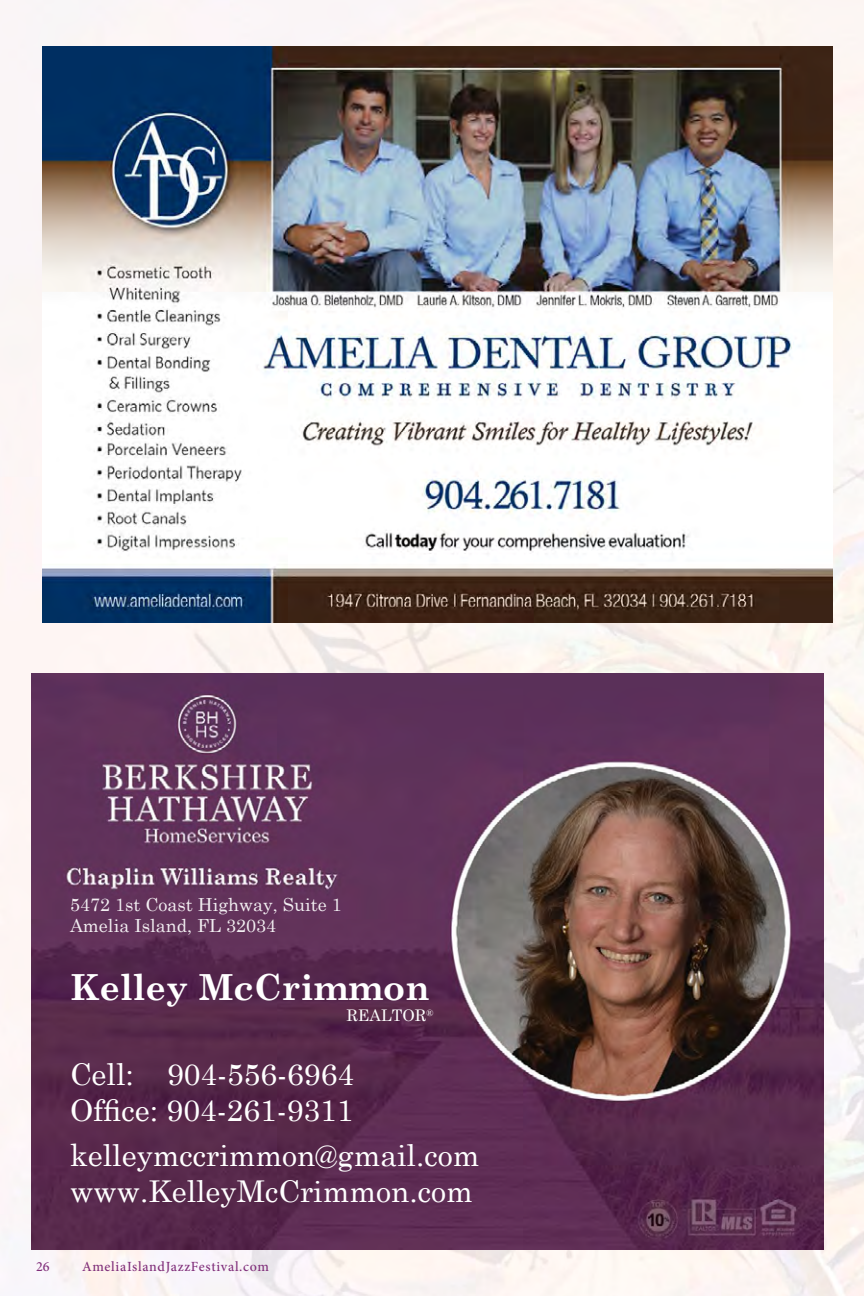
<style>
.page{position:relative;width:864px;height:1296px;background:#fff}
.page>*{position:absolute;margin:0;border:0;box-sizing:border-box;transform-origin:0 0}
.t1{font:700 36px "Century Schoolbook";color:#fff}
.t2{font:30px/36px "Century Schoolbook";color:#fff}
.t3{font:18px/21.6px "Century Schoolbook";color:#fff}
.t4{font:16px "Century Schoolbook";color:#fff}
.t5{font:500 14px "Minion Pro";letter-spacing:.05em;color:#802e7a}
</style>
<div class="page">
<img style="left:0;top:0;width:864px;height:1296px">
<img style="left:43px;top:47px;width:789px;height:576px">
<img style="left:32px;top:673px;width:792px;height:576px">
<p class="t3" style="left:70px;top:892px;width:273px">5472 1st Coast Highway, Suite 1<br>Amelia Island, FL 32034</p>
<p class="t1" style="left:70px;top:959px;width:361px">Kelley McCrimmon</p>
<p class="t4" style="left:346px;top:1002px;width:88px">REALTOR<sup>®</sup></p>
<p class="t2" style="left:70px;top:1054px;width:286px">Cell: 904-556-6964<br>Office: 904-261-9311</p>
<p class="t2" style="left:70px;top:1135px;width:411px">kelleymccrimmon@gmail.com www.KelleyMcCrimmon.com</p>
<p class="t5" style="left:36px;top:1257px;width:15px">26</p>
<p class="t5" style="left:82px;top:1257px;width:189px">AmeliaIslandJazzFestival.com</p>
</div>
